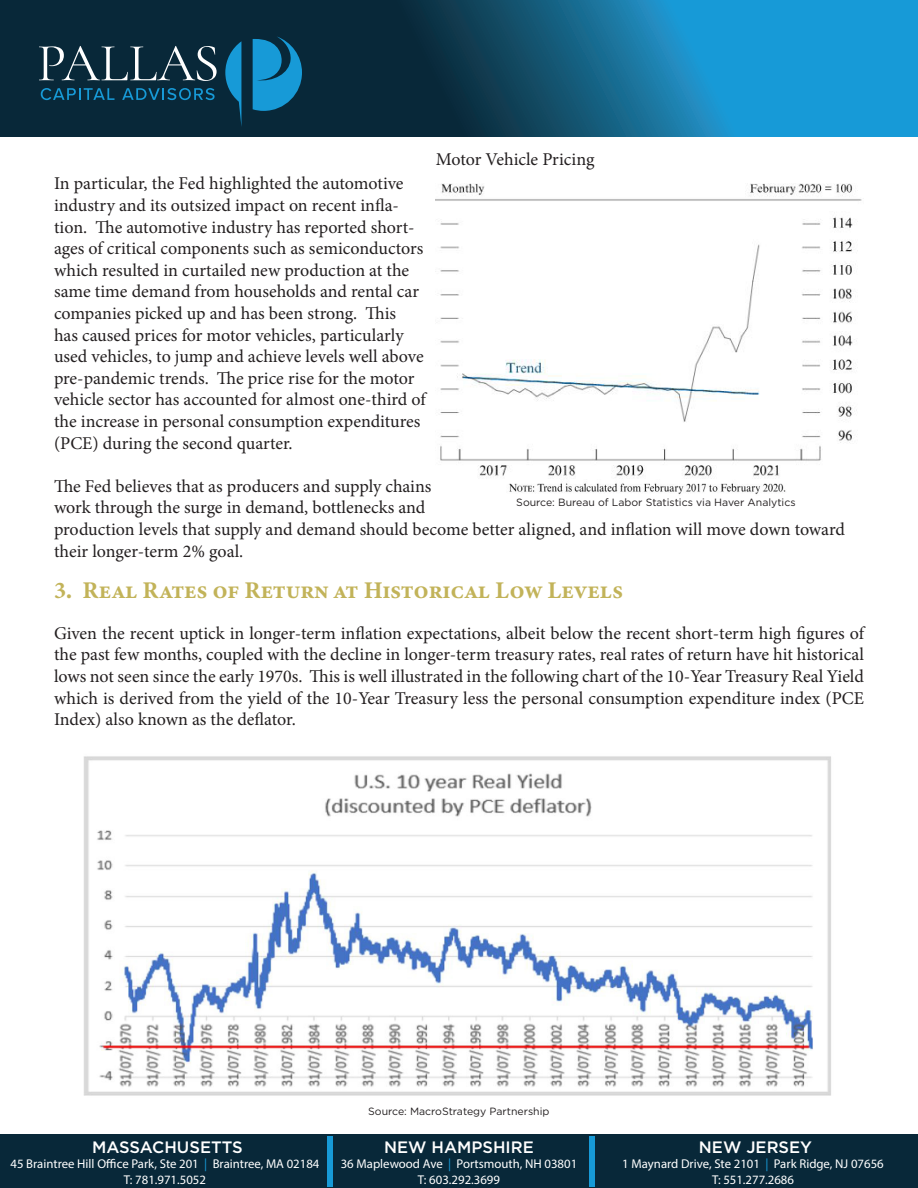
<style>
.page{position:relative;width:918px;height:1188px;background:#fff}
.page>*{position:absolute;margin:0;border:0;box-sizing:border-box;transform-origin:0 0}
.t1{font:500 54px "Gotham";color:#179ad7}
.t2{font:24px "Minion Variable Concept";letter-spacing:.01em;color:#c2b359}
.t3{font:18px/21.6px "Minion Pro";letter-spacing:-.005em;color:#231f20}
.t4{font:500 16.5px "Gotham";color:#fff}
.t5{font:12.75px "Myriad Pro";color:#fff}
.t6{font:10.5px "Gotham";color:#231f20}
.s1{color:#179ad7}
</style>
<div class="page">
<svg style="left:0;top:0;width:918px;height:137px;background:#105779"></svg>
<svg style="left:225px;top:41px;width:16px;height:86px"></svg>
<svg style="left:253px;top:36px;width:49px;height:75px;background:#1279a9"></svg>
<svg style="left:39px;top:46px;width:178px;height:35px;background:#354f5d"></svg>
<svg style="left:41px;top:88px;width:74px;height:12px"></svg>
<svg style="left:122px;top:88px;width:93px;height:12px"></svg>
<div style="left:0;top:1134px;width:918px;height:54px;background:#082839"></div>
<img style="left:436px;top:183px;width:426px;height:296px">
<img style="left:509px;top:483px;width:277px;height:12px">
<img style="left:84px;top:756px;width:747px;height:340px">
<p class="t3" style="left:436px;top:149px;width:160px">Motor Vehicle Pricing</p>
<p class="t3" style="left:54px;top:173px;width:373px">In particular, the Fed highlighted the automotive industry and its outsized impact on recent infla&shy;tion. The automotive industry has reported short&shy;ages of critical components such as semiconductors which resulted in curtailed new production at the same time demand from households and rental car companies picked up and has been strong. This<br>has caused prices for motor vehicles, particularly used vehicles, to jump and achieve levels well above pre-pandemic trends. The price rise for the motor vehicle sector has accounted for almost one-third of the increase in personal consumption expenditures (PCE) during the second quarter.</p>
<p class="t3" style="left:54px;top:475px;width:379px">The Fed believes that as producers and supply chains work through the surge in demand, bottlenecks and</p>
<p class="t3" style="left:54px;top:519px;width:792px">production levels that supply and demand should become better aligned, and inflation will move down toward their longer-term 2% goal.</p>
<p class="t2" style="left:54px;top:573px;width:571px">3. Real Rates of Return at Historical Low Levels</p>
<p class="t3" style="left:54px;top:622px;width:812px;text-align:justify">Given the recent uptick in longer-term inflation expectations, albeit below the recent short-term high figures of the past few months, coupled with the decline in longer-term treasury rates, real rates of return have hit historical lows not seen since the early 1970s. This is well illustrated in the following chart of the 10-Year Treasury Real Yield which is derived from the yield of the 10-Year Treasury less the personal consumption expenditure index (PCE Index) also known as the deflator.</p>
<p class="t6" style="left:516px;top:496px;width:281px">Source: Bureau of Labor Statistics via Haver Analytics</p>
<p class="t4" style="left:92px;top:1136px;width:152px">MASSACHUSETTS</p>
<p class="t5" style="left:10px;top:1156px;width:310px">45 Braintree Hill Office Park, Ste 201 <span class="s1">|</span> Braintree, MA 02184</p>
<p class="t5" style="left:124px;top:1172px;width:84px">T: 781.971.5052</p>
<p class="t1" style="left:321px;top:1125px;width:19px">|</p>
<p class="t6" style="left:368px;top:1104px;width:183px">Source: MacroStrategy Partnership</p>
<p class="t4" style="left:384px;top:1136px;width:151px">NEW HAMPSHIRE</p>
<p class="t5" style="left:341px;top:1156px;width:238px">36 Maplewood Ave <span class="s1">|</span> Portsmouth, NH 03801</p>
<p class="t5" style="left:418px;top:1172px;width:84px">T: 603.292.3699</p>
<p class="t1" style="left:583px;top:1125px;width:19px">|</p>
<p class="t4" style="left:699px;top:1136px;width:115px">NEW JERSEY</p>
<p class="t5" style="left:622px;top:1156px;width:263px">1 Maynard Drive, Ste 2101 <span class="s1">|</span> Park Ridge, NJ 07656</p>
<p class="t5" style="left:712px;top:1172px;width:84px">T: 551.277.2686</p>
</div>
